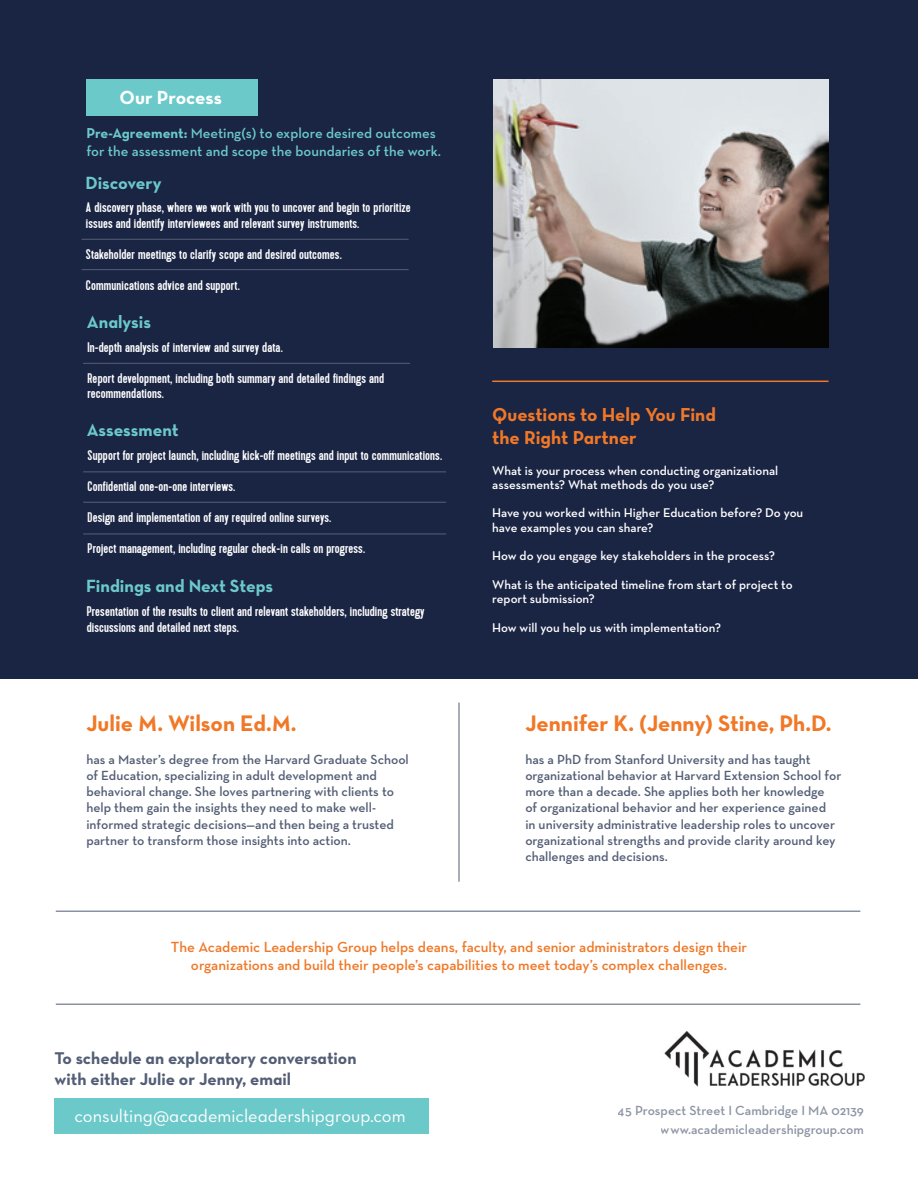
<style>
.page{position:relative;width:918px;height:1188px;background:#fff}
.page>*{position:absolute;margin:0;border:0;box-sizing:border-box;transform-origin:0 0}
.t1{font:22.95px "Neutra Text Bold Alt";color:#f07827}
.t2{font:19.35px "Neutra Text Bold Alt";color:#fff}
.t3{font:19.05px/23px "Neutra Text Bold Alt";color:#f07827}
.t4{font:18.3px "Neutra Text Book Alt";color:#fff}
.t5{font:18px "Neutra Text Bold Alt";color:#6cc9ca}
.t6{font:17.25px/20.9px "Neutra Text Bold Alt";color:#535e75}
.t7{font:600 14.85px/17.9px "Neutra Text";color:#f07827;text-align:center}
.t8{font:600 14.55px/17.5px "Neutra Text";color:#6cc9ca}
.t9{font:13.95px/15.5px "Lupo";letter-spacing:.01em;color:#fff}
.t10{font:600 13.5px/16.2px "Neutra Text";color:#535e75}
.t11{font:600 12.9px/14.2px "Neutra Text";color:#fff}
.s1{font-family:"Neutra Text Bold Alt";font-weight:400}
</style>
<div class="page">
<div style="left:0;top:0;width:918px;height:679px;background:#1a2443"></div>
<div style="left:55px;top:1099px;width:374px;height:35px;background:#6cc9ca"></div>
<hr style="left:459px;top:703px;width:1px;height:179px;background:#535e75">
<hr style="left:56px;top:1004px;width:804px;height:1px;background:#535e75">
<hr style="left:56px;top:911px;width:804px;height:1px;background:#535e75">
<div style="left:86px;top:79px;width:172px;height:37px;background:#6cc9ca"></div>
<img style="left:664px;top:1031px;width:201px;height:56px">
<hr style="left:83px;top:363px;width:327px;height:1px;background:#535e75">
<hr style="left:82px;top:239px;width:327px;height:1px;background:#535e75">
<hr style="left:82px;top:269px;width:327px;height:1px;background:#535e75">
<hr style="left:83px;top:471px;width:363px;height:1px;background:#535e75">
<hr style="left:83px;top:502px;width:363px;height:1px;background:#535e75">
<hr style="left:83px;top:533px;width:363px;height:1px;background:#535e75">
<img style="left:494px;top:79px;width:335px;height:269px">
<hr style="left:492px;top:381px;width:337px;height:1px;background:#f07827">
<h2 class="t2" style="left:120px;top:86px;width:104px">Our Process</h2>
<p class="t8" style="left:86px;top:124px;width:356px"><span class="s1">Pre-Agreement:</span> Meeting(s) to explore desired outcomes for the assessment and scope the boundaries of the work.</p>
<p class="t5" style="left:85px;top:171px;width:78px">Discovery</p>
<p class="t9" style="left:86px;top:200px;width:326px">A discovery phase, where we work with you to uncover and begin to prioritize issues and identify interviewees and relevant survey instruments.</p>
<p class="t9" style="left:86px;top:247px;width:257px">Stakeholder meetings to clarify scope and desired outcomes.</p>
<p class="t9" style="left:86px;top:278px;width:155px">Communications advice and support.</p>
<p class="t5" style="left:87px;top:311px;width:66px">Analysis</p>
<p class="t9" style="left:87px;top:340px;width:197px">In-depth analysis of interview and survey data.</p>
<p class="t9" style="left:87px;top:371px;width:298px">Report development, including both summary and detailed findings and recommendations.</p>
<p class="t5" style="left:87px;top:419px;width:93px">Assessment</p>
<p class="t9" style="left:88px;top:448px;width:356px">Support for project launch, including kick-off meetings and input to communications.</p>
<p class="t9" style="left:88px;top:479px;width:149px">Confidential one-on-one interviews.</p>
<p class="t9" style="left:88px;top:510px;width:245px">Design and implementation of any required online surveys.</p>
<p class="t9" style="left:88px;top:541px;width:279px">Project management, including regular check-in calls on progress.</p>
<p class="t5" style="left:86px;top:575px;width:189px">Findings and Next Steps</p>
<p class="t9" style="left:87px;top:604px;width:339px">Presentation of the results to client and relevant stakeholders, including strategy discussions and detailed next steps.</p>
<h3 class="t3" style="left:492px;top:402px;width:225px">Questions to Help You Find the Right Partner</h3>
<p class="t11" style="left:492px;top:463px;width:288px">What is your process when conducting organizational assessments? What methods do you use?</p>
<p class="t11" style="left:492px;top:506px;width:313px">Have you worked within Higher Education before? Do you have examples you can share?</p>
<p class="t11" style="left:492px;top:548px;width:284px">How do you engage key stakeholders in the process?</p>
<p class="t11" style="left:492px;top:577px;width:302px">What is the anticipated timeline from start of project to report submission?</p>
<p class="t11" style="left:492px;top:620px;width:230px">How will you help us with implementation?</p>
<h1 class="t1" style="left:525px;top:709px;width:308px">Jennifer K. (Jenny) Stine, Ph.D.</h1>
<h1 class="t1" style="left:86px;top:709px;width:212px">Julie M. Wilson Ed.M.</h1>
<p class="t10" style="left:86px;top:751px;width:324px">has a Master’s degree from the Harvard Graduate School of Education, specializing in adult development and behavioral change. She loves partnering with clients to help them gain the insights they need to make well&shy;informed strategic decisions—and then being a trusted partner to transform those insights into action.</p>
<p class="t10" style="left:525px;top:751px;width:318px">has a PhD from Stanford University and has taught organizational behavior at Harvard Extension School for more than a decade. She applies both her knowledge<br>of organizational behavior and her experience gained<br>in university administrative leadership roles to uncover organizational strengths and provide clarity around key challenges and decisions.</p>
<p class="t7" style="left:171px;top:938px;width:578px">The Academic Leadership Group helps deans, faculty, and senior administrators design their organizations and build their people’s capabilities to meet today’s complex challenges.</p>
<p class="t6" style="left:55px;top:1048px;width:304px">To schedule an exploratory conversation with either Julie or Jenny, email</p>
<h3 class="t4" style="left:74px;top:1104px;width:333px">consulting@academicleadershipgroup.com</h3>
<p class="t10" style="left:618px;top:1102px;width:248px">45 Prospect Street I Cambridge I MA 02139</p>
<p class="t10" style="left:661px;top:1121px;width:205px">www.academicleadershipgroup.com</p>
</div>
